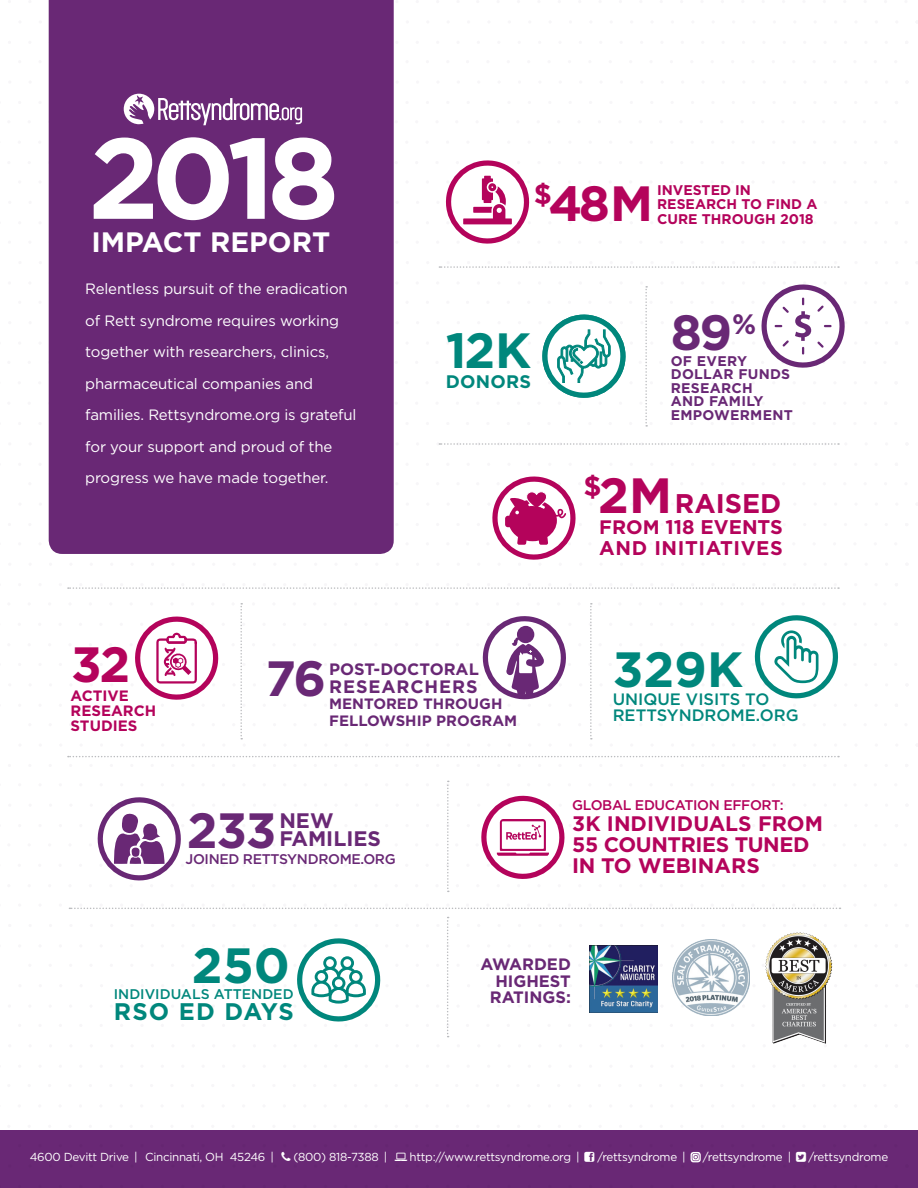
<style>
.page{position:relative;width:918px;height:1188px;background:#fff}
.page>*{position:absolute;margin:0;border:0;box-sizing:border-box;transform-origin:0 0}
.t1{font:700 114.45px "Gotham";color:#fff}
.t2{font:700 49.5px "Gotham";color:#00877c}
.t3{font:700 49.5px "Gotham";letter-spacing:-.04em;color:#692875}
.t4{font:700 49.5px "Gotham";color:#b4035b}
.t5{font:700 28.05px "Gotham";color:#fff}
.t6{font:700 27px "Gotham";color:#b4035b}
.t7{font:700 24px "Gotham";letter-spacing:.035em;color:#00877c}
.t8{font:700 21px/21px "Gotham";color:#b4035b}
.t9{font:700 21px/18.1px "Gotham";color:#692875}
.t10{font:700 19.8px/21px "Gotham";letter-spacing:.03em;color:#b4035b}
.t11{font:700 18.15px "Gotham";letter-spacing:.01em;color:#00877c}
.t12{font:700 18px "Gotham";letter-spacing:.05em;color:#692875}
.t13{font:700 16.5px/16.5px "Gotham";color:#692875;text-align:right}
.t14{font:500 16.5px/16.5px "Gotham";color:#00877c}
.t15{font:15px/31.5px "Gotham";letter-spacing:-.01em;color:#fff}
.t16{font:700 15px/16.5px "Gotham";color:#692875}
.t17{font:700 15px/15px "Gotham";color:#b4035b}
.t18{font:700 14.1px/13.5px "Gotham";letter-spacing:.02em;color:#692875}
.t19{font:700 14.1px/14.9px "Gotham";color:#b4035b}
.t20{font:500 14.1px "Gotham";letter-spacing:-.025em;color:#b4035b}
.t21{font:500 14.1px "Gotham";letter-spacing:-.025em;color:#692875}
.t22{font:500 14.1px "Gotham";color:#00877c}
.t23{font:11.7px "Gotham";letter-spacing:-.025em;color:#fff}
.s1{font-size:49.5px}
.s2{font-size:19.5px}
</style>
<div class="page">
<div style="left:0;top:1130px;width:918px;height:58px;background:#692875"></div>
<svg style="left:691px;top:1152px;width:10px;height:10px"></svg>
<svg style="left:692px;top:1153px;width:9px;height:10px"></svg>
<div style="left:49px;top:0;width:345px;height:554px;background:#692875"></div>
<svg style="left:542px;top:314px;width:84px;height:84px"></svg>
<svg style="left:569px;top:341px;width:14px;height:23px"></svg>
<svg style="left:439px;top:266px;width:396px;height:2px"></svg>
<svg style="left:438px;top:443px;width:397px;height:2px"></svg>
<svg style="left:68px;top:587px;width:767px;height:2px"></svg>
<svg style="left:68px;top:756px;width:767px;height:1px"></svg>
<svg style="left:69px;top:907px;width:768px;height:2px"></svg>
<svg style="left:645px;top:286px;width:3px;height:141px"></svg>
<svg style="left:447px;top:781px;width:2px;height:111px"></svg>
<svg style="left:240px;top:603px;width:3px;height:137px"></svg>
<svg style="left:590px;top:603px;width:3px;height:137px"></svg>
<svg style="left:446px;top:160px;width:84px;height:84px"></svg>
<svg style="left:473px;top:176px;width:33px;height:37px"></svg>
<svg style="left:761px;top:284px;width:84px;height:84px"></svg>
<svg style="left:813px;top:301px;width:11px;height:11px"></svg>
<svg style="left:813px;top:341px;width:11px;height:7px"></svg>
<svg style="left:783px;top:298px;width:28px;height:57px"></svg>
<svg style="left:481px;top:795px;width:84px;height:84px"></svg>
<svg style="left:507px;top:824px;width:34px;height:23px"></svg>
<svg style="left:482px;top:616px;width:84px;height:84px"></svg>
<svg style="left:135px;top:616px;width:84px;height:84px"></svg>
<svg style="left:156px;top:633px;width:41px;height:54px"></svg>
<svg style="left:754px;top:615px;width:84px;height:84px"></svg>
<svg style="left:120px;top:94px;width:34px;height:30px"></svg>
<svg style="left:211px;top:98px;width:24px;height:25px"></svg>
<svg style="left:234px;top:101px;width:29px;height:22px"></svg>
<svg style="left:150px;top:98px;width:29px;height:25px"></svg>
<svg style="left:290px;top:101px;width:17px;height:23px"></svg>
<svg style="left:263px;top:101px;width:26px;height:22px"></svg>
<svg style="left:179px;top:101px;width:32px;height:24px"></svg>
<svg style="left:492px;top:476px;width:84px;height:84px"></svg>
<svg style="left:526px;top:491px;width:21px;height:20px"></svg>
<svg style="left:447px;top:917px;width:3px;height:120px"></svg>
<img style="left:765px;top:932px;width:68px;height:111px">
<img style="left:589px;top:945px;width:68px;height:68px">
<img style="left:673px;top:939px;width:76px;height:76px">
<svg style="left:297px;top:938px;width:84px;height:84px"></svg>
<svg style="left:97px;top:797px;width:84px;height:84px"></svg>
<svg style="left:120px;top:813px;width:45px;height:54px"></svg>
<h1 class="t1" style="left:88px;top:102px;width:253px">2018</h1>
<h3 class="t5" style="left:91px;top:224px;width:240px">IMPACT REPORT</h3>
<p class="t15" style="left:85px;top:273px;width:273px">Relentless pursuit of the eradication of Rett syndrome requires working together with researchers, clinics, pharmaceutical companies and families. Rettsyndrome.org is grateful for your support and proud of the progress we have made together.</p>
<h2 class="t4" style="left:534px;top:170px;width:121px"><sup>$</sup>48M</h2>
<p class="t19" style="left:657px;top:182px;width:162px">INVESTED IN<br>RESEARCH TO FIND A<br>CURE THROUGH 2018</p>
<h2 class="t2" style="left:446px;top:317px;width:87px">12K</h2>
<p class="t11" style="left:446px;top:370px;width:87px">DONORS</p>
<h2 class="t3" style="left:671px;top:300px;width:87px">89<sup>%</sup></h2>
<p class="t18" style="left:671px;top:354px;width:124px">OF EVERY<br>DOLLAR FUNDS<br>RESEARCH<br>AND FAMILY<br>EMPOWERMENT</p>
<h3 class="t6" style="left:584px;top:485px;width:199px"><sup>$</sup><span class="s1">2M</span>RAISED</h3>
<h3 class="t10" style="left:599px;top:516px;width:185px"><span class="s2">FROM</span> 118 EVENTS<br>AND INITIATIVES</h3>
<h2 class="t4" style="left:71px;top:631px;width:61px">32</h2>
<h2 class="t2" style="left:613px;top:636px;width:132px">329K</h2>
<p class="t14" style="left:613px;top:690px;width:187px">UNIQUE VISITS TO<br>RETTSYNDROME.ORG</p>
<h2 class="t3" style="left:265px;top:645px;width:62px">76</h2>
<p class="t13" style="left:329px;top:661px;width:151px">POST-DOCTORAL</p>
<p class="t12" style="left:329px;top:675px;width:150px">RESEARCHERS</p>
<p class="t16" style="left:329px;top:696px;width:190px">MENTORED THROUGH<br>FELLOWSHIP PROGRAM</p>
<p class="t17" style="left:71px;top:688px;width:87px">ACTIVE<br>RESEARCH<br>STUDIES</p>
<h2 class="t3" style="left:187px;top:798px;width:91px">233</h2>
<p class="t21" style="left:186px;top:850px;width:212px">JOINED RETTSYNDROME.ORG</p>
<h3 class="t9" style="left:279px;top:811px;width:103px">NEW<br>FAMILIES</h3>
<h2 class="t2" style="left:192px;top:932px;width:100px">250</h2>
<h3 class="t7" style="left:114px;top:996px;width:181px">RSO ED DAYS</h3>
<p class="t22" style="left:114px;top:985px;width:181px">INDIVIDUALS ATTENDED</p>
<p class="t20" style="left:572px;top:796px;width:213px">GLOBAL EDUCATION EFFORT:</p>
<h3 class="t8" style="left:572px;top:813px;width:252px">3K INDIVIDUALS FROM<br>55 COUNTRIES TUNED<br>IN TO WEBINARS</h3>
<p class="t13" style="left:481px;top:956px;width:92px">AWARDED<br>HIGHEST<br>RATINGS:</p>
<p class="t23" style="left:30px;top:1150px;width:246px">4600 Devitt Drive | Cincinnati, OH 45246 |</p>
<p class="t23" style="left:293px;top:1150px;width:95px">(800) 818-7388 |</p>
<p class="t23" style="left:410px;top:1150px;width:172px">http://www.rettsyndrome.org |</p>
<p class="t23" style="left:597px;top:1150px;width:90px">/rettsyndrome |</p>
<p class="t23" style="left:703px;top:1150px;width:90px">/rettsyndrome |</p>
<p class="t23" style="left:808px;top:1150px;width:81px">/rettsyndrome</p>
</div>
